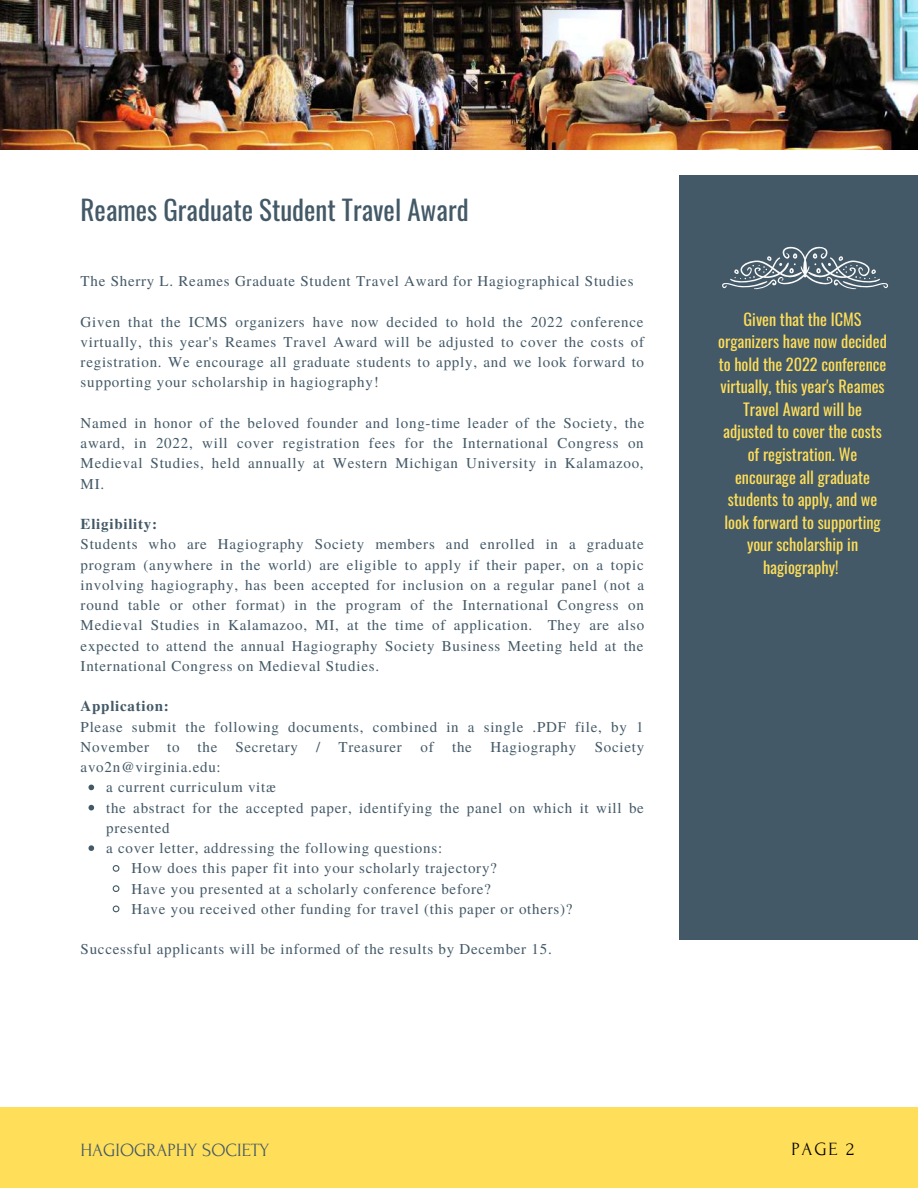
<style>
.page{position:relative;width:918px;height:1188px;background:#fff}
.page>*{position:absolute;margin:0;border:0;box-sizing:border-box;transform-origin:0 0}
.t1{font:27px "Oswald";color:#435967}
.t2{font:18.6px "Forum";color:#435967}
.t3{font:18.6px "Forum";color:#000}
.t4{font:16.2px/22.5px "Oswald";color:#ffde59;text-align:center}
.t5{font:15px/20.2px "Te X Gyre Termes";letter-spacing:.05em;color:#435967;text-align:justify}
.t6{font:700 15px "Te X Gyre Termes";letter-spacing:.05em;color:#435967}
</style>
<div class="page">
<div style="left:0;top:1107px;width:918px;height:81px;background:#ffde59"></div>
<div style="left:679px;top:175px;width:239px;height:765px;background:#435967"></div>
<svg style="left:89px;top:785px;width:5px;height:5px"></svg>
<svg style="left:89px;top:805px;width:5px;height:5px"></svg>
<svg style="left:89px;top:845px;width:5px;height:6px"></svg>
<svg style="left:112px;top:865px;width:8px;height:7px"></svg>
<svg style="left:112px;top:885px;width:8px;height:7px"></svg>
<svg style="left:112px;top:905px;width:8px;height:8px"></svg>
<svg style="left:722px;top:246px;width:166px;height:43px"></svg>
<img style="left:0;top:0;width:918px;height:150px">
<h1 class="t1" style="left:81px;top:189px;width:390px">Reames Graduate Student Travel Award</h1>
<p class="t5" style="left:81px;top:270px;width:554px">The Sherry L. Reames Graduate Student Travel Award for Hagiographical Studies</p>
<p class="t5" style="left:81px;top:311px;width:565px">Given that the ICMS organizers have now decided to hold the 2022 conference virtually, this year's Reames Travel Award will be adjusted to cover the costs of registration. We encourage all graduate students to apply, and we look forward to supporting your scholarship in hagiography!</p>
<p class="t5" style="left:81px;top:412px;width:565px">Named in honor of the beloved founder and long-time leader of the Society, the award, in 2022, will cover registration fees for the International Congress on Medieval Studies, held annually at Western Michigan University in Kalamazoo, MI.</p>
<p class="t6" style="left:81px;top:512px;width:78px">Eligibility:</p>
<p class="t5" style="left:81px;top:534px;width:565px">Students who are Hagiography Society members and enrolled in a graduate program (anywhere in the world) are eligible to apply if their paper, on a topic involving hagiography, has been accepted for inclusion on a regular panel (not a round table or other format) in the program of the International Congress on Medieval Studies in Kalamazoo, MI, at the time of application. They are also expected to attend the annual Hagiography Society Business Meeting held at the International Congress on Medieval Studies.</p>
<p class="t6" style="left:81px;top:695px;width:90px">Application:</p>
<p class="t5" style="left:81px;top:716px;width:565px">Please submit the following documents, combined in a single .PDF file, by 1<br>November to the Secretary / Treasurer of the Hagiography Society avo2n@virginia.edu:</p>
<p class="t5" style="left:106px;top:777px;width:171px">a current curriculum vitæ</p>
<p class="t5" style="left:106px;top:797px;width:539px">the abstract for the accepted paper, identifying the panel on which it will be</p>
<p class="t5" style="left:106px;top:817px;width:65px">presented</p>
<p class="t5" style="left:106px;top:837px;width:338px">a cover letter, addressing the following questions:</p>
<p class="t5" style="left:132px;top:858px;width:367px">How does this paper fit into your scholarly trajectory?</p>
<p class="t5" style="left:132px;top:878px;width:361px">Have you presented at a scholarly conference before?</p>
<p class="t5" style="left:132px;top:898px;width:442px">Have you received other funding for travel (this paper or others)?</p>
<p class="t5" style="left:81px;top:939px;width:473px">Successful applicants will be informed of the results by December 15.</p>
<p class="t4" style="left:718px;top:307px;width:170px">Given that the ICMS organizers have now decided to hold the 2022 conference virtually, this year's Reames<br>Travel Award will be adjusted to cover the costs of registration. We encourage all graduate students to apply, and we look forward to supporting your scholarship in hagiography!</p>
<p class="t2" style="left:81px;top:1140px;width:190px">HAGIOGRAPHY SOCIETY</p>
<p class="t3" style="left:791px;top:1139px;width:64px">PAGE 2</p>
</div>
